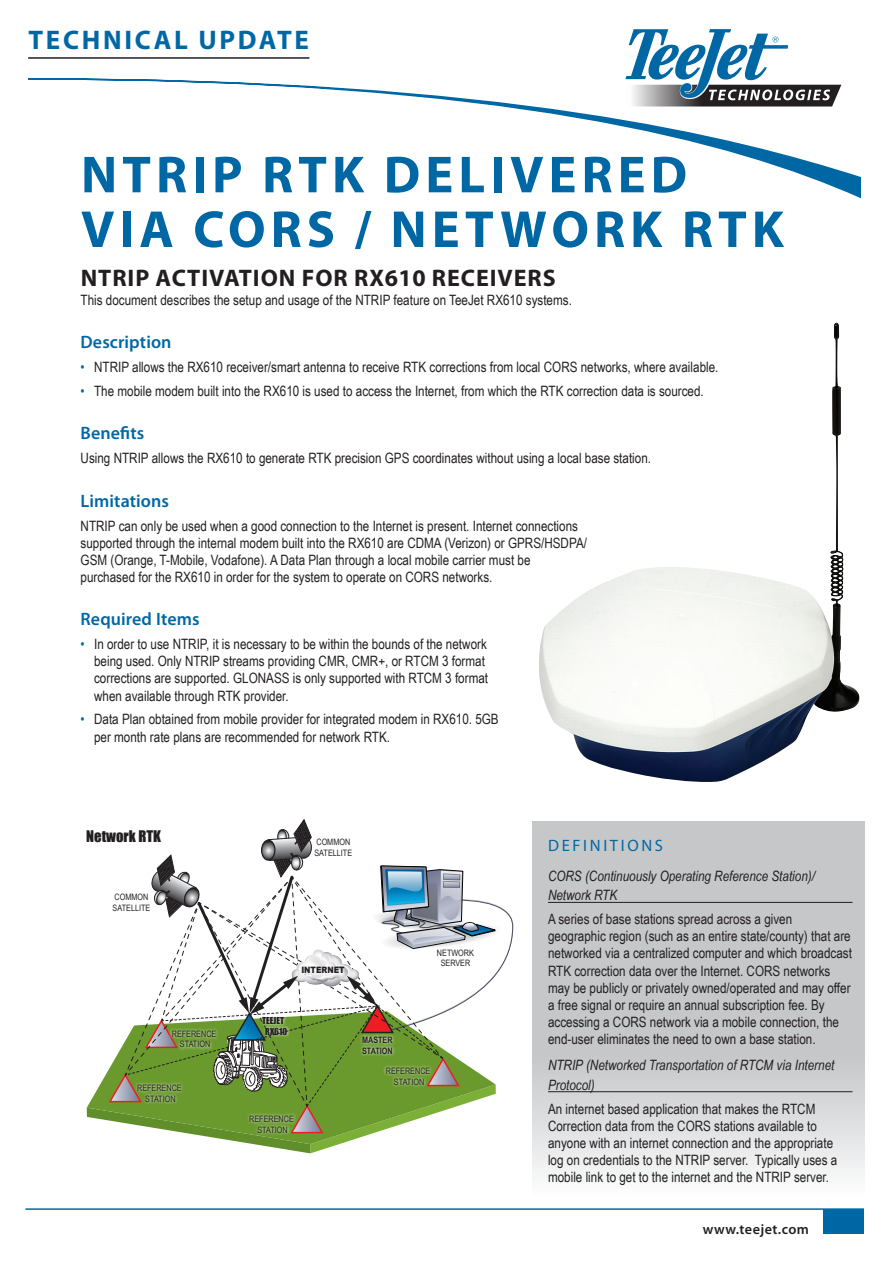
<style>
.page{position:relative;width:893px;height:1263px;background:#fff}
.page>*{position:absolute;margin:0;border:0;box-sizing:border-box;transform-origin:0 0}
.t1{font:700 52.5px/54.8px "Myriad Pro";letter-spacing:.095em;color:#0067a5}
.t2{font:700 27px "Myriad Pro";letter-spacing:.1em;color:#0067a5}
.Title-sub{font:700 24px "Myriad Pro";letter-spacing:.04em;color:#231f20}
.subhead{font:600 18px "Myriad Pro";letter-spacing:.005em;color:#0067a5}
.Products{font:16.5px "Myriad Pro";letter-spacing:.16em;color:#0067a5}
.t3{font:14.7px "Impact";color:#231f20}
.t4{font:14.25px/17.1px "Arial Narrow";color:#231f20}
.Defination{font:italic 14.25px/19.5px "Arial Narrow";color:#231f20}
.t5{font:600 14.25px "Myriad Pro";letter-spacing:.03em;color:#231f20}
.t6{font:8.85px/10.6px "Arial Narrow";color:#231f20;text-align:center}
.t7{font:700 8.85px/10.6px "Arial Narrow";color:#231f20}
.t8{font:8.85px/10.6px "Impact";color:#231f20;text-align:center}
.t9{font:900 8.85px "Arial";color:#231f20;scale:.86 1}
.s1{color:#0067a5}
</style>
<div class="page">
<svg style="left:28px;top:78px;width:834px;height:121px"></svg>
<svg style="left:625px;top:29px;width:216px;height:77px"></svg>
<hr style="left:28px;top:57px;width:281px;height:2px;background:#231f20">
<hr style="left:25px;top:1208px;width:839px;height:2px;background:#0067a5">
<div style="left:824px;top:1209px;width:40px;height:24px;background:#0067a5"></div>
<svg style="left:533px;top:821px;width:331px;height:354px"></svg>
<img style="left:539px;top:323px;width:321px;height:459px">
<svg style="left:87px;top:819px;width:426px;height:334px"></svg>
<hr style="left:548px;top:902px;width:304px;height:1px;background:#231f20">
<hr style="left:548px;top:1091px;width:304px;height:1px;background:#231f20">
<h2 class="t2" style="left:28px;top:22px;width:282px">TECHNICAL UPDATE</h2>
<p class="t1" style="left:81px;top:146px;width:704px">NTRIP RTK DELIVERED<br>VIA CORS / NETWORK RTK</p>
<p class="Title-sub" style="left:81px;top:262px;width:477px">NTRIP ACTIVATION FOR RX610 RECEIVERS</p>
<p class="t4" style="left:81px;top:291px;width:493px">This document describes the setup and usage of the NTRIP feature on TeeJet RX610 systems.</p>
<p class="subhead" style="left:81px;top:331px;width:92px">Description</p>
<p class="t4" style="left:81px;top:358px;width:639px"><span class="s1">•</span> NTRIP allows the RX610 receiver/smart antenna to receive RTK corrections from local CORS networks, where available.</p>
<p class="t4" style="left:81px;top:382px;width:625px"><span class="s1">•</span> The mobile modem built into the RX610 is used to access the Internet, from which the RTK correction data is sourced.</p>
<p class="subhead" style="left:81px;top:422px;width:65px">Benefits</p>
<p class="t4" style="left:81px;top:449px;width:572px">Using NTRIP allows the RX610 to generate RTK precision GPS coordinates without using a local base station.</p>
<p class="subhead" style="left:81px;top:489px;width:90px">Limitations</p>
<p class="t4" style="left:81px;top:516px;width:508px">NTRIP can only be used when a good connection to the Internet is present. Internet connections supported through the internal modem built into the RX610 are CDMA (Verizon) or GPRS/HSDPA/ GSM (Orange, T-Mobile, Vodafone). A Data Plan through a local mobile carrier must be purchased for the RX610 in order for the system to operate on CORS networks.</p>
<p class="subhead" style="left:81px;top:608px;width:120px">Required Items</p>
<p class="t4" style="left:94px;top:635px;width:396px;text-indent:-14px"><span class="s1">•</span> In order to use NTRIP, it is necessary to be within the bounds of the network being used. Only NTRIP streams providing CMR, CMR+, or RTCM 3 format corrections are supported. GLONASS is only supported with RTCM 3 format when available through RTK provider.</p>
<p class="t4" style="left:94px;top:710px;width:406px;text-indent:-14px"><span class="s1">•</span> Data Plan obtained from mobile provider for integrated modem in RX610. 5GB per month rate plans are recommended for network RTK.</p>
<p class="t3" style="left:86px;top:825px;width:76px">Network RTK</p>
<p class="t6" style="left:113px;top:892px;width:39px;text-align:left">COMMON<br>SATELLITE</p>
<p class="t6" style="left:172px;top:1028px;width:46px">REFERENCE<br>STATION</p>
<p class="t6" style="left:137px;top:1082px;width:46px">REFERENCE<br>STATION</p>
<p class="t6" style="left:314px;top:836px;width:39px;text-align:left">COMMON<br>SATELLITE</p>
<p class="t9" style="left:301px;top:963px;width:52px">INTERNET</p>
<p class="t8" style="left:262px;top:1015px;width:27px">TEEJET<br>RX610</p>
<p class="t6" style="left:249px;top:1113px;width:46px">REFERENCE<br>STATION</p>
<p class="t7" style="left:362px;top:1034px;width:32px">MASTER<br>STATION</p>
<p class="t6" style="left:437px;top:947px;width:39px">NETWORK<br>SERVER</p>
<p class="t6" style="left:386px;top:1065px;width:46px">REFERENCE<br>STATION</p>
<p class="Products" style="left:548px;top:835px;width:116px">DEFINITIONS</p>
<p class="Defination" style="left:548px;top:866px;width:268px">CORS (Continuously Operating Reference Station)/<br>Network RTK</p>
<p class="t4" style="left:548px;top:910px;width:305px">A series of base stations spread across a given geographic region (such as an entire state/county) that are networked via a centralized computer and which broadcast RTK correction data over the Internet. CORS networks may be publicly or privately owned/operated and may offer a free signal or require an annual subscription fee. By accessing a CORS network via a mobile connection, the end-user eliminates the need to own a base station.</p>
<p class="Defination" style="left:548px;top:1055px;width:288px">NTRIP (Networked Transportation of RTCM via Internet<br>Protocol)</p>
<p class="t4" style="left:548px;top:1099px;width:291px">An internet based application that makes the RTCM Correction data from the CORS stations available to anyone with an internet connection and the appropriate log on credentials to the NTRIP server. Typically uses a mobile link to get to the internet and the NTRIP server.</p>
<p class="t5" style="left:703px;top:1220px;width:108px">www.teejet.com</p>
</div>
